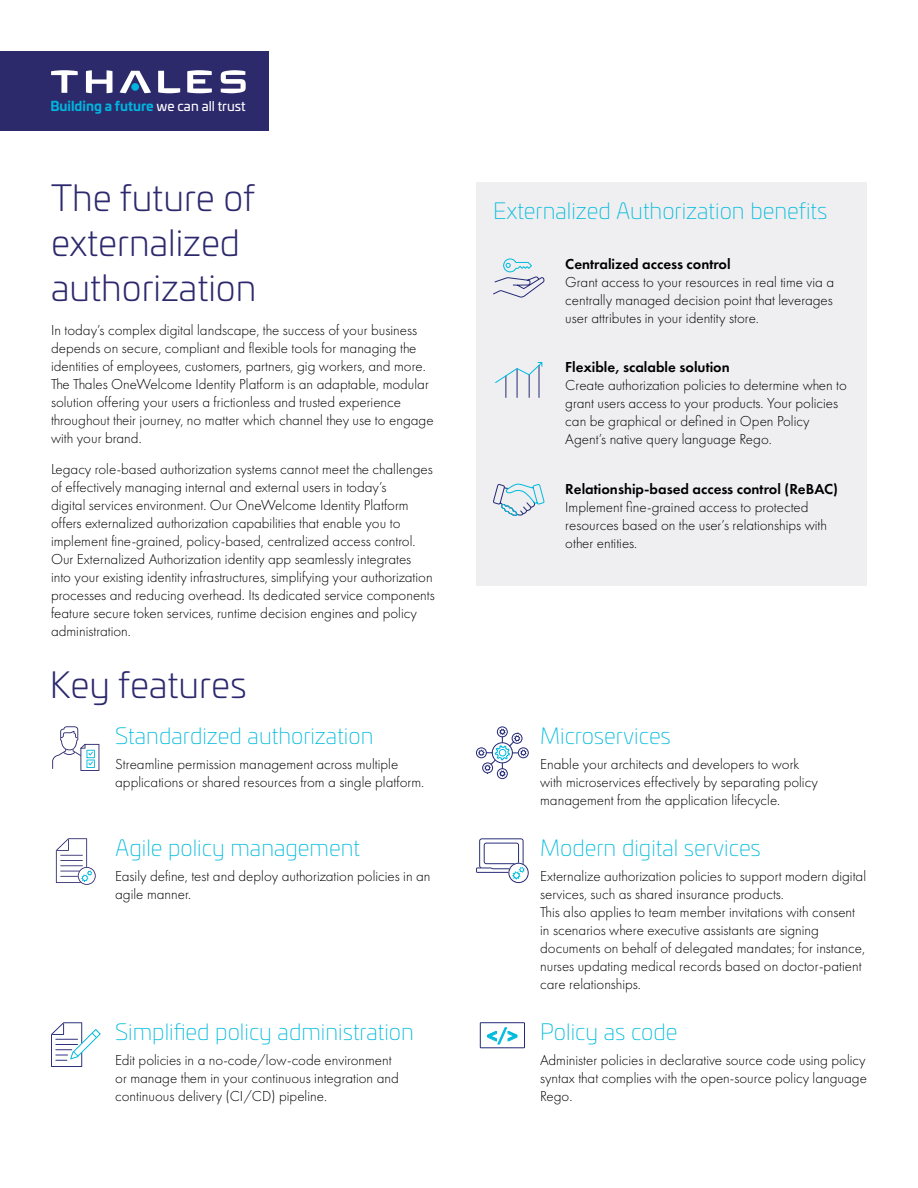
<style>
.page{position:relative;width:918px;height:1188px;background:#fff}
.page>*{position:absolute;margin:0;border:0;box-sizing:border-box;transform-origin:0 0}
.t1{font:300 36px/45px "Univia Pro";color:#2c286d}
.t2{font:200 22.5px "Univia Pro";color:#0bd}
.t3{font:500 19.35px "Univia Pro";color:#0bd}
.t4{font:300 15px/18px "Futura PT";color:#000}
.t5{font:600 15px "Futura PT";color:#000}
.t6{font:700 13.2px "Univia Pro";color:#00b4dd}
.t7{font:13.2px "Univia Pro";color:#fff}
.s1{font-weight:400;color:#fff}
</style>
<div class="page">
<div style="left:0;top:51px;width:268px;height:80px;background:#2c2a6b"></div>
<svg style="left:51px;top:70px;width:195px;height:23px"></svg>
<div style="left:476px;top:183px;width:391px;height:403px;background:#efeff1"></div>
<svg style="left:495px;top:362px;width:48px;height:35px"></svg>
<svg style="left:493px;top:483px;width:52px;height:33px"></svg>
<svg style="left:52px;top:726px;width:47px;height:45px"></svg>
<svg style="left:476px;top:726px;width:53px;height:53px"></svg>
<svg style="left:56px;top:838px;width:40px;height:47px"></svg>
<svg style="left:51px;top:1022px;width:50px;height:45px"></svg>
<svg style="left:476px;top:838px;width:53px;height:45px"></svg>
<svg style="left:493px;top:258px;width:52px;height:40px"></svg>
<svg style="left:479px;top:1022px;width:46px;height:27px"></svg>
<p class="t6" style="left:33px;top:95px;width:105px">Building a future</p>
<p class="t6" style="left:50px;top:95px;width:179px">Building a future<span class="s1">we can ll trust</span></p>
<p class="t7" style="left:157px;top:96px;width:91px">we can all trust</p>
<h1 class="t1" style="left:51px;top:174px;width:207px">The future of externalized authorization</h1>
<p class="t4" style="left:51px;top:321px;width:384px">In today’s complex digital landscape, the success of your business depends on secure, compliant and flexible tools for managing the identities of employees, customers, partners, gig workers, and more.<br>The Thales OneWelcome Identity Platform is an adaptable, modular solution offering your users a frictionless and trusted experience throughout their journey, no matter which channel they use to engage with your brand.</p>
<p class="t4" style="left:51px;top:460px;width:385px">Legacy role-based authorization systems cannot meet the challenges of effectively managing internal and external users in today’s<br>digital services environment. Our OneWelcome Identity Platform offers externalized authorization capabilities that enable you to implement fine-grained, policy-based, centralized access control.<br>Our Externalized Authorization identity app seamlessly integrates into your existing identity infrastructures, simplifying your authorization processes and reducing overhead. Its dedicated service components feature secure token services, runtime decision engines and policy administration.</p>
<h1 class="t1" style="left:50px;top:661px;width:198px">Key features</h1>
<h2 class="t2" style="left:115px;top:720px;width:260px">Standardized authorization</h2>
<p class="t4" style="left:115px;top:755px;width:310px">Streamline permission management across multiple applications or shared resources from a single platform.</p>
<h2 class="t2" style="left:115px;top:832px;width:246px">Agile policy management</h2>
<p class="t4" style="left:115px;top:867px;width:317px">Easily define, test and deploy authorization policies in an agile manner.</p>
<h2 class="t2" style="left:115px;top:1016px;width:300px">Simplified policy administration</h2>
<p class="t4" style="left:115px;top:1051px;width:285px">Edit policies in a no-code/low-code environment or manage them in your continuous integration and continuous delivery (CI/CD) pipeline.</p>
<h2 class="t2" style="left:493px;top:195px;width:336px">Externalized Authorization benefits</h2>
<p class="t5" style="left:565px;top:254px;width:167px">Centralized access control</p>
<p class="t4" style="left:565px;top:273px;width:270px;text-align:justify">Grant access to your resources in real time via a centrally managed decision point that leverages user attributes in your identity store.</p>
<p class="t5" style="left:565px;top:358px;width:166px">Flexible, scalable solution</p>
<p class="t4" style="left:565px;top:376px;width:283px">Create authorization policies to determine when to grant users access to your products. Your policies can be graphical or defined in Open Policy Agent’s native query language Rego.</p>
<p class="t5" style="left:565px;top:479px;width:274px">Relationship-based access control (ReBAC)</p>
<p class="t4" style="left:565px;top:498px;width:263px">Implement fine-grained access to protected resources based on the user’s relationships with other entities.</p>
<p class="t3" style="left:487px;top:1021px;width:32px">&lt;/&gt;</p>
<h2 class="t2" style="left:540px;top:720px;width:132px">Microservices</h2>
<p class="t4" style="left:540px;top:755px;width:279px">Enable your architects and developers to work with microservices effectively by separating policy management from the application lifecycle.</p>
<h2 class="t2" style="left:540px;top:832px;width:222px">Modern digital services</h2>
<p class="t4" style="left:540px;top:867px;width:327px">Externalize authorization policies to support modern digital services, such as shared insurance products.<br>This also applies to team member invitations with consent in scenarios where executive assistants are signing documents on behalf of delegated mandates; for instance, nurses updating medical records based on doctor-patient care relationships.</p>
<h2 class="t2" style="left:540px;top:1016px;width:139px">Policy as code</h2>
<p class="t4" style="left:540px;top:1051px;width:328px;text-align:justify">Administer policies in declarative source code using policy syntax that complies with the open-source policy language Rego.</p>
</div>
